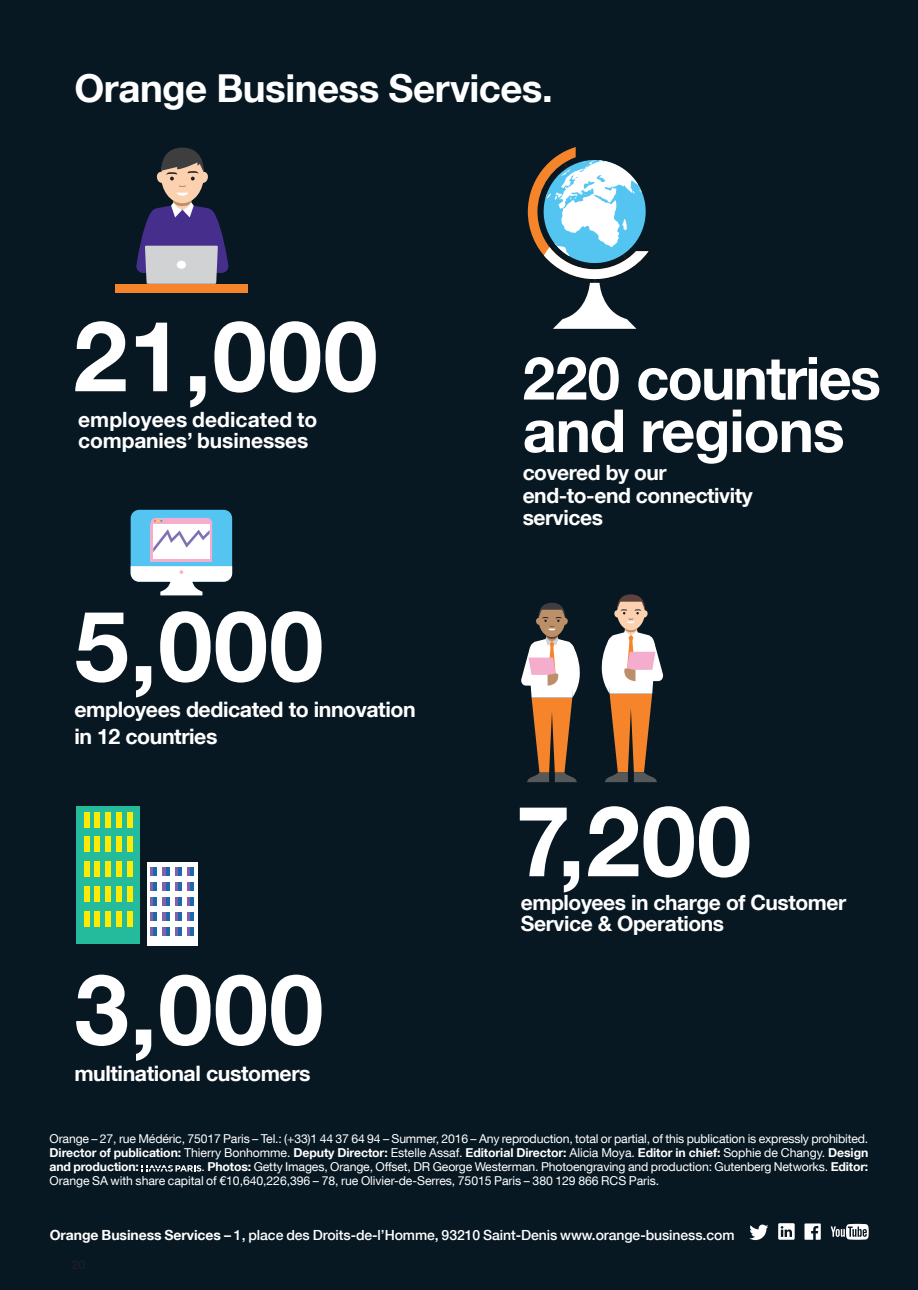
<style>
.page{position:relative;width:918px;height:1290px;background:#071822}
.page>*{position:absolute;margin:0;border:0;box-sizing:border-box;transform-origin:0 0}
.t1{font:700 98px "Helvetica Neue LT Com";letter-spacing:.01em;color:#fff}
.t2{font:700 59.5px/52.5px "Helvetica Neue LT Com";letter-spacing:-.025em;color:#fff}
.t3{font:700 38.5px "Helvetica Neue LT Com";letter-spacing:-.015em;color:#fff}
.t4{font:700 21.35px/26.2px "Helvetica Neue LT Com";letter-spacing:-.02em;color:#fff}
.t5{font:700 21px/21px "Helvetica Neue LT Com";letter-spacing:-.02em;color:#fff}
.t6{font:500 14px "Helvetica Neue LT Com";letter-spacing:-.005em;color:#fff}
.t7{font:12.25px/14px "Helvetica Neue LT Com";letter-spacing:-.01em;color:#fff;text-align:justify}
.t8{font:12.25px "Helvetica Neue LT Com";color:#231f20}
.s1{font-weight:700}
</style>
<div class="page">
<svg style="left:141px;top:1165px;width:60px;height:6px"></svg>
<svg style="left:521px;top:594px;width:143px;height:188px"></svg>
<svg style="left:528px;top:147px;width:121px;height:182px"></svg>
<div style="left:131px;top:510px;width:101px;height:72px;background:#54c5f1;border-radius:8px"></div>
<svg style="left:131px;top:566px;width:101px;height:29px"></svg>
<div style="left:151px;top:518px;width:61px;height:43px;background:#f5adce;border-radius:5px"></div>
<div style="left:151px;top:524px;width:61px;height:37px;background:#f5adce"></div>
<div style="left:153px;top:524px;width:57px;height:35px;background:#fff"></div>
<svg style="left:154px;top:520px;width:8px;height:2px"></svg>
<svg style="left:153px;top:529px;width:57px;height:23px"></svg>
<svg style="left:136px;top:148px;width:93px;height:136px"></svg>
<div style="left:115px;top:284px;width:133px;height:9px;background:#f5842a"></div>
<div style="left:147px;top:862px;width:50px;height:83px;background:#fff"></div>
<svg style="left:150px;top:867px;width:19px;height:9px"></svg>
<svg style="left:175px;top:867px;width:19px;height:9px"></svg>
<svg style="left:150px;top:882px;width:19px;height:9px"></svg>
<svg style="left:175px;top:882px;width:19px;height:9px"></svg>
<svg style="left:150px;top:897px;width:19px;height:9px"></svg>
<svg style="left:175px;top:897px;width:19px;height:9px"></svg>
<svg style="left:150px;top:912px;width:19px;height:9px"></svg>
<svg style="left:175px;top:912px;width:19px;height:9px"></svg>
<svg style="left:150px;top:927px;width:19px;height:9px"></svg>
<svg style="left:175px;top:927px;width:19px;height:9px"></svg>
<div style="left:77px;top:806px;width:63px;height:138px;background:#24bb9d"></div>
<div style="left:84px;top:812px;width:5px;height:15px;background:#ffea01"></div>
<div style="left:95px;top:812px;width:5px;height:15px;background:#ffea01"></div>
<div style="left:106px;top:812px;width:5px;height:15px;background:#ffea01"></div>
<div style="left:116px;top:812px;width:6px;height:15px;background:#ffea01"></div>
<div style="left:127px;top:812px;width:6px;height:15px;background:#ffea01"></div>
<div style="left:84px;top:837px;width:5px;height:15px;background:#ffea01"></div>
<div style="left:95px;top:837px;width:5px;height:15px;background:#ffea01"></div>
<div style="left:106px;top:837px;width:5px;height:15px;background:#ffea01"></div>
<div style="left:116px;top:837px;width:6px;height:15px;background:#ffea01"></div>
<div style="left:127px;top:837px;width:6px;height:15px;background:#ffea01"></div>
<div style="left:84px;top:861px;width:5px;height:16px;background:#ffea01"></div>
<div style="left:95px;top:861px;width:5px;height:16px;background:#ffea01"></div>
<div style="left:106px;top:861px;width:5px;height:16px;background:#ffea01"></div>
<div style="left:116px;top:861px;width:6px;height:16px;background:#ffea01"></div>
<div style="left:127px;top:861px;width:6px;height:16px;background:#ffea01"></div>
<div style="left:84px;top:886px;width:5px;height:16px;background:#ffea01"></div>
<div style="left:95px;top:886px;width:5px;height:16px;background:#ffea01"></div>
<div style="left:106px;top:886px;width:5px;height:16px;background:#ffea01"></div>
<div style="left:116px;top:886px;width:6px;height:16px;background:#ffea01"></div>
<div style="left:127px;top:886px;width:6px;height:16px;background:#ffea01"></div>
<div style="left:84px;top:911px;width:5px;height:16px;background:#ffea01"></div>
<div style="left:95px;top:911px;width:5px;height:16px;background:#ffea01"></div>
<div style="left:106px;top:911px;width:5px;height:16px;background:#ffea01"></div>
<div style="left:116px;top:911px;width:6px;height:16px;background:#ffea01"></div>
<div style="left:127px;top:911px;width:6px;height:16px;background:#ffea01"></div>
<svg style="left:749px;top:1224px;width:19px;height:16px"></svg>
<svg style="left:778px;top:1223px;width:16px;height:17px"></svg>
<svg style="left:804px;top:1223px;width:17px;height:17px"></svg>
<svg style="left:830px;top:1224px;width:38px;height:16px"></svg>
<h3 class="t3" style="left:74px;top:74px;width:480px">Orange Business Services.</h3>
<h1 class="t1" style="left:73px;top:320px;width:306px">21,000</h1>
<h3 class="t5" style="left:78px;top:411px;width:241px">employees dedicated to companies’ businesses</h3>
<h1 class="t1" style="left:74px;top:609px;width:251px">5,000</h1>
<h3 class="t4" style="left:74px;top:698px;width:343px">employees dedicated to innovation in 12 countries</h3>
<h1 class="t1" style="left:74px;top:973px;width:251px">3,000</h1>
<h3 class="t4" style="left:74px;top:1062px;width:238px">multinational customers</h3>
<h2 class="t2" style="left:523px;top:357px;width:360px">220 countries and regions</h2>
<h3 class="t5" style="left:523px;top:463px;width:231px;line-height:22.8px">covered by our end-to-end connectivity services</h3>
<h1 class="t1" style="left:516px;top:804px;width:237px">7,200</h1>
<h3 class="t5" style="left:521px;top:893px;width:327px">employees in charge of Customer<br>Service &amp; Operations</h3>
<p class="t7" style="left:50px;top:1133px;width:820px">Orange – 27, rue Médéric, 75017 Paris – Tel.: (+33)1 44 37 64 94 – Summer, 2016 – Any reproduction, total or partial, of this publication is expressly prohibited.<br><span class="s1">Director of publication:</span> Thierry Bonhomme. <span class="s1">Deputy Director:</span> Estelle Assaf. <span class="s1">Editorial Director:</span> Alicia Moya. <span class="s1">Editor in chief:</span> Sophie de Changy. <span class="s1">Design and production:</span></p>
<p class="t7" style="left:50px;top:1161px;width:820px;text-indent:152px">. <span class="s1">Photos:</span> Getty Images, Orange, Offset, DR George Westerman. Photoengraving and production: Gutenberg Networks. <span class="s1">Editor:<br></span>Orange SA with share capital of €10,640,226,396 – 78, rue Olivier-de-Serres, 75015 Paris – 380 129 866 RCS Paris.</p>
<p class="t6" style="left:50px;top:1230px;width:686px"><span class="s1">Orange Business Services –</span> 1, place des Droits-de-l’Homme, 93210 Saint-Denis www.orange-business.com</p>
<p class="t8" style="left:72px;top:1260px;width:15px">20</p>
</div>
